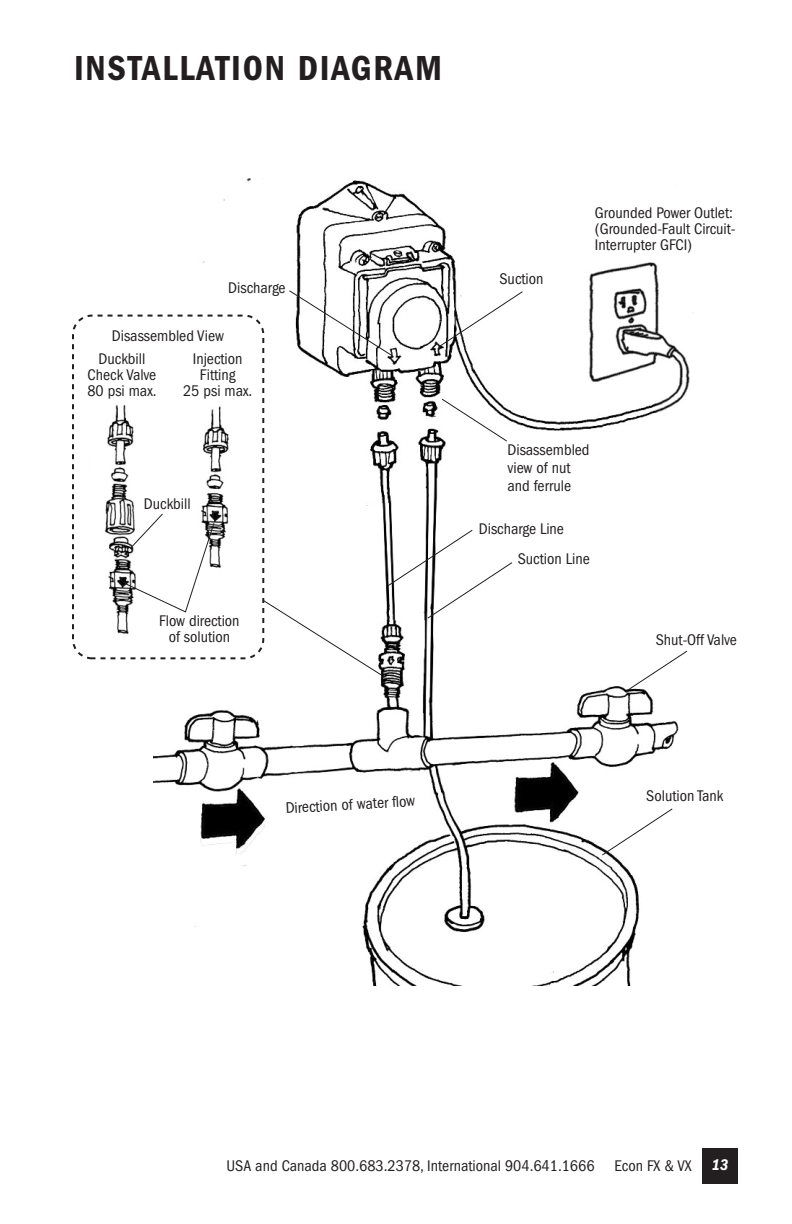
<style>
.page{position:relative;width:792px;height:1224px;background:#fff}
.page>*{position:absolute;margin:0;border:0;box-sizing:border-box;transform-origin:0 0}
.t1{font:600 condensed 36px "Franklin Gothic";letter-spacing:.05em;color:#231f20}
.t2{font:condensed 16px/16px "Franklin Gothic";color:#231f20;text-align:center}
.t3{font:italic 600 condensed 16px "Franklin Gothic";color:#fff}
</style>
<div class="page">
<div style="left:702px;top:1148px;width:36px;height:36px;background:#231f20"></div>
<img style="left:154px;top:179px;width:539px;height:806px">
<svg style="left:72px;top:314px;width:193px;height:346px"></svg>
<img style="left:83px;top:396px;width:67px;height:248px">
<img style="left:181px;top:396px;width:66px;height:248px">
<svg style="left:124px;top:513px;width:91px;height:100px"></svg>
<svg style="left:289px;top:290px;width:105px;height:67px"></svg>
<svg style="left:437px;top:291px;width:86px;height:57px"></svg>
<svg style="left:601px;top:808px;width:72px;height:48px"></svg>
<svg style="left:625px;top:650px;width:63px;height:42px"></svg>
<svg style="left:262px;top:529px;width:251px;height:147px"></svg>
<svg style="left:441px;top:398px;width:67px;height:44px"></svg>
<h1 class="t1" style="left:74px;top:48px;width:370px">INSTALLATION DIAGRAM</h1>
<p class="t2" style="left:228px;top:280px;width:59px">Discharge</p>
<p class="t2" style="left:112px;top:328px;width:114px">Disassembled View</p>
<p class="t2" style="left:87px;top:350px;width:71px">Duckbill<br>Check Valve<br>80 psi max.</p>
<p class="t2" style="left:183px;top:350px;width:71px">Injection<br>Fitting<br>25 psi max.</p>
<p class="t2" style="left:144px;top:496px;width:48px">Duckbill</p>
<p class="t2" style="left:159px;top:613px;width:82px">Flow direction of solution</p>
<p class="t2" style="left:499px;top:271px;width:46px">Suction</p>
<p class="t2" style="left:595px;top:204px;width:142px;text-align:left">Grounded Power Outlet: (Grounded-Fault Circuit-<br>Interrupter GFCI)</p>
<p class="t2" style="left:507px;top:440px;width:84px;line-height:18px;text-align:left">Disassembled view of nut and ferrule</p>
<p class="t2" style="left:479px;top:521px;width:87px">Discharge Line</p>
<p class="t2" style="left:518px;top:551px;width:74px">Suction Line</p>
<p class="t2" style="left:656px;top:632px;width:83px">Shut-Off Valve</p>
<p class="t2" style="left:285px;top:800px;width:131px;rotate:-3deg">Direction of water flow</p>
<p class="t2" style="left:646px;top:787px;width:79px">Solution Tank</p>
<p class="t2" style="left:227px;top:1157px;width:467px">USA and Canada 800.683.2378, International 904.641.1666 Econ FX &amp; VX</p>
<p class="t3" style="left:712px;top:1155px;width:18px">13</p>
</div>
